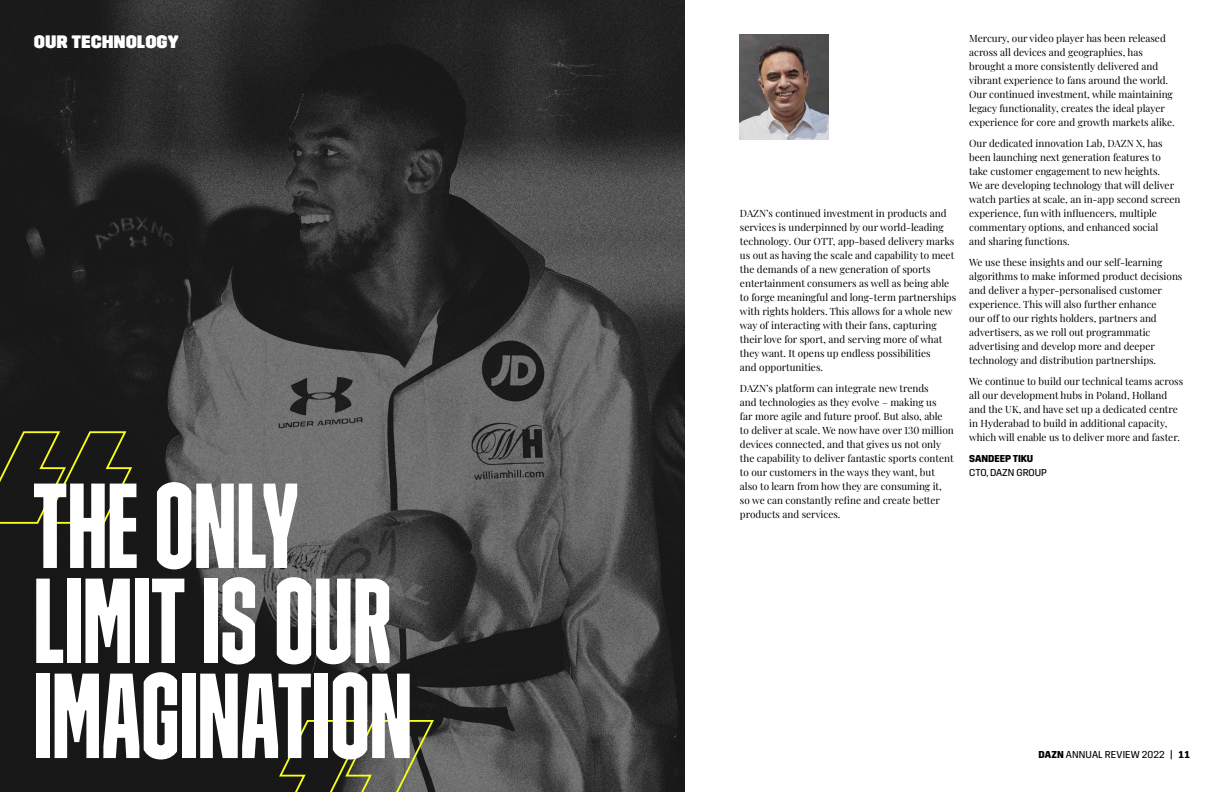
<style>
.page{position:relative;width:1224px;height:792px;background:#fff}
.page>*{position:absolute;margin:0;border:0;box-sizing:border-box;transform-origin:0 0}
.t1{font:120.6px/95px "DAZN Trim Condensed Text";letter-spacing:-.015em;color:#fff}
.t2{font:800 18px "DAZN Trim";color:#fff}
.t3{font:10px/14px "Playfair Display";color:#000}
.t4{font:10px "DAZN Trim";letter-spacing:.005em;color:#000}
.t5{font:700 10px "DAZN Trim";color:#000}
.s1{font-weight:700}
.s2{font-family:"Trim Mono";font-weight:700}
</style>
<div class="page">
<img style="left:0;top:0;width:684px;height:792px">
<svg style="left:278px;top:718px;width:157px;height:74px;background:#454534"></svg>
<svg style="left:0;top:430px;width:134px;height:95px;background:#2b2b17"></svg>
<img style="left:740px;top:34px;width:88px;height:106px">
<h2 class="t2" style="left:34px;top:26px;width:146px">OUR TECHNOLOGY</h2>
<h1 class="t1" style="left:33px;top:478px;width:382px">THE ONLY<br>LIMIT IS OUR<br>IMAGINATION</h1>
<p class="t3" style="left:740px;top:205px;width:218px">DAZN’s continued investment in products and services is underpinned by our world-leading technology. Our OTT, app-based delivery marks us out as having the scale and capability to meet the demands of a new generation of sports entertainment consumers as well as being able to forge meaningful and long-term partnerships with rights holders. This allows for a whole new way of interacting with their fans, capturing their love for sport, and serving more of what they want. It opens up endless possibilities<br>and opportunities.</p>
<p class="t3" style="left:740px;top:380px;width:215px">DAZN’s platform can integrate new trends<br>and technologies as they evolve – making us<br>far more agile and future proof. But also, able to deliver at scale. We now have over 130 million devices connected, and that gives us not only the capability to deliver fantastic sports content to our customers in the ways they want, but also to learn from how they are consuming it, so we can constantly refine and create better products and services.</p>
<p class="t3" style="left:969px;top:30px;width:207px">Mercury, our video player has been released across all devices and geographies, has brought a more consistently delivered and vibrant experience to fans around the world.<br>Our continued investment, while maintaining legacy functionality, creates the ideal player experience for core and growth markets alike.</p>
<p class="t3" style="left:969px;top:135px;width:213px">Our dedicated innovation Lab, DAZN X, has been launching next generation features to take customer engagement to new heights.<br>We are developing technology that will deliver watch parties at scale, an in-app second screen experience, fun with influencers, multiple commentary options, and enhanced social<br>and sharing functions.</p>
<p class="t3" style="left:969px;top:254px;width:215px">We use these insights and our self-learning algorithms to make informed product decisions and deliver a hyper-personalised customer experience. This will also further enhance<br>our off to our rights holders, partners and advertisers, as we roll out programmatic advertising and develop more and deeper technology and distribution partnerships.</p>
<p class="t3" style="left:969px;top:373px;width:215px">We continue to build our technical teams across all our development hubs in Poland, Holland and the UK, and have set up a dedicated centre in Hyderabad to build in additional capacity, which will enable us to deliver more and faster.</p>
<p class="t5" style="left:969px;top:450px;width:66px">SANDEEP TIKU</p>
<p class="t4" style="left:969px;top:464px;width:79px">CTO, DAZN GROUP</p>
<p class="t4" style="left:1038px;top:746px;width:153px"><span class="s1">DAZN</span> ANNUAL REVIEW 2022 | <span class="s2">11</span></p>
</div>
